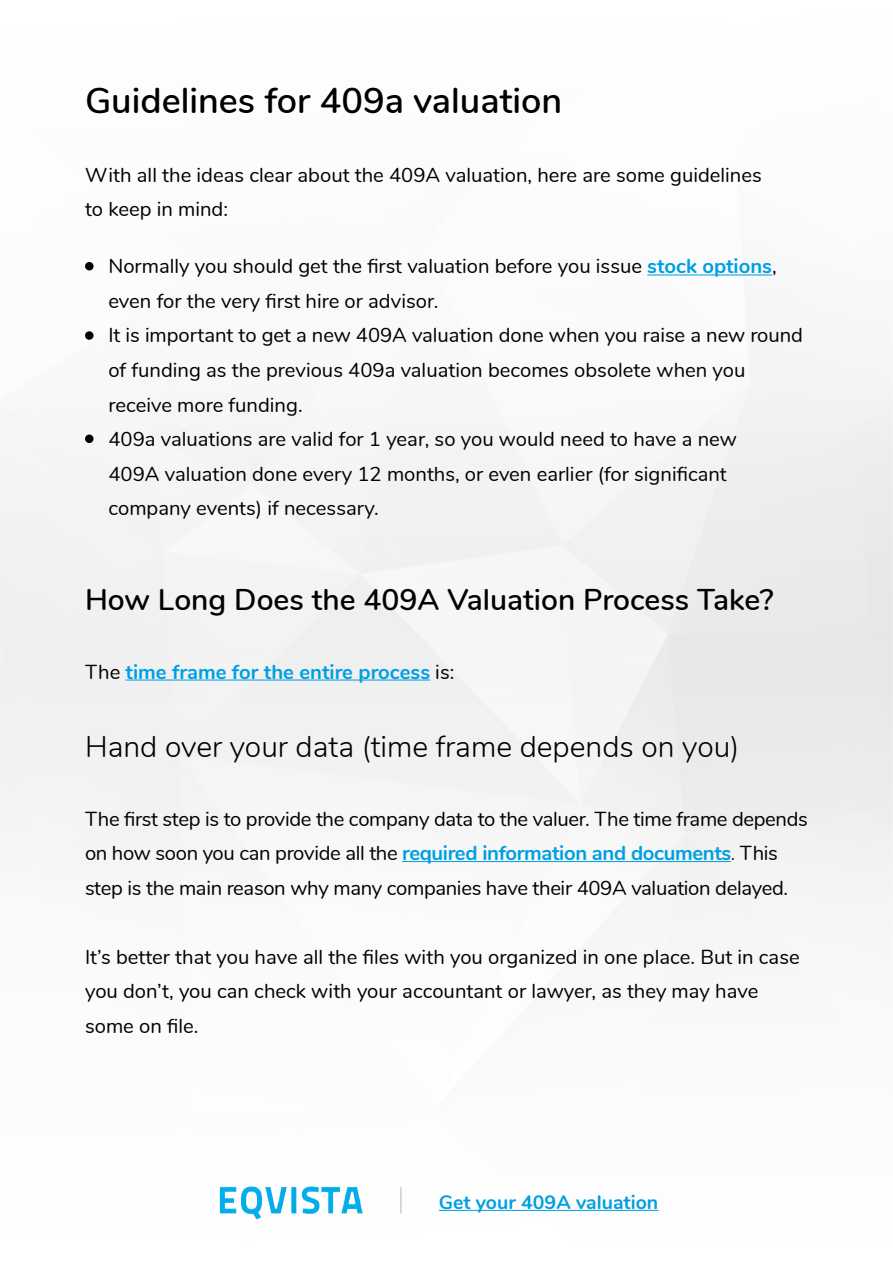
<style>
.page{position:relative;width:893px;height:1263px;background:#fff}
.page>*{position:absolute;margin:0;border:0;box-sizing:border-box;transform-origin:0 0}
.t1{font:600 36px "Nunito";color:#000}
.t2{font:600 30px "Nunito";color:#000}
.t3{font:300 30px "Nunito";color:#000}
.t4{font:20.25px/34.5px "Nunito";color:#000}
.t5{font:700 20.25px "Nunito";color:#009fe3}
.t6{font:700 19.5px "Nunito";color:#009fe3}
.s1{font-weight:700;color:#009fe3}
.s2{font-weight:400;color:#000}
.s3{font-weight:300}
</style>
<div class="page">
<hr style="left:647px;top:274px;width:125px;height:1px;background:#009fe3">
<hr style="left:126px;top:679px;width:304px;height:1px;background:#009fe3">
<hr style="left:402px;top:861px;width:329px;height:1px;background:#009fe3">
<img style="left:219px;top:1186px;width:144px;height:34px">
<svg style="left:401px;top:1187px;width:1px;height:26px"></svg>
<hr style="left:439px;top:1210px;width:219px;height:1px;background:#009fe3">
<div style="left:85px;top:262px;width:9px;height:8px;background:#000;border-radius:50%"></div>
<div style="left:85px;top:331px;width:9px;height:9px;background:#000;border-radius:50%"></div>
<div style="left:85px;top:434px;width:9px;height:9px;background:#000;border-radius:50%"></div>
<h1 class="t1" style="left:85px;top:74px;width:479px">Guidelines for 409a valuation</h1>
<p class="t4" style="left:85px;top:157px;width:678px">With all the ideas clear about the 409A valuation, here are some guidelines to keep in mind:</p>
<p class="t4" style="left:108px;top:248px;width:696px">Normally you should get the first valuation before you issue <span class="s1">stock options</span>, even for the very first hire or advisor.<br>It is important to get a new 409A valuation done when you raise a new round of funding as the previous 409a valuation becomes obsolete when you receive more funding.<br>409a valuations are valid for 1 year, so you would need to have a new<br>409A valuation done every 12 months, or even earlier (for significant company events) if necessary.</p>
<h2 class="t2" style="left:85px;top:577px;width:690px">How Long Does the 409A Valuation Process Take?</h2>
<p class="t5" style="left:85px;top:656px;width:371px"><span class="s2">The</span> time frame for the entire process <span class="s2">is:</span></p>
<h2 class="t3" style="left:85px;top:724px;width:656px">Hand over your data (time frame depends on you)</h2>
<p class="t4" style="left:85px;top:800px;width:724px">The first step is to provide the company data to the valuer. The time frame depends on how soon you can provide all the <span class="s1">required information and documents</span><span class="s3">.</span> This step is the main reason why many companies have their 409A valuation delayed.</p>
<p class="t4" style="left:85px;top:938px;width:716px">It’s better that you have all the files with you organized in one place. But in case you don’t, you can check with your accountant or lawyer, as they may have some on file.</p>
<p class="t6" style="left:439px;top:1188px;width:221px">Get your 409A valuation</p>
</div>
